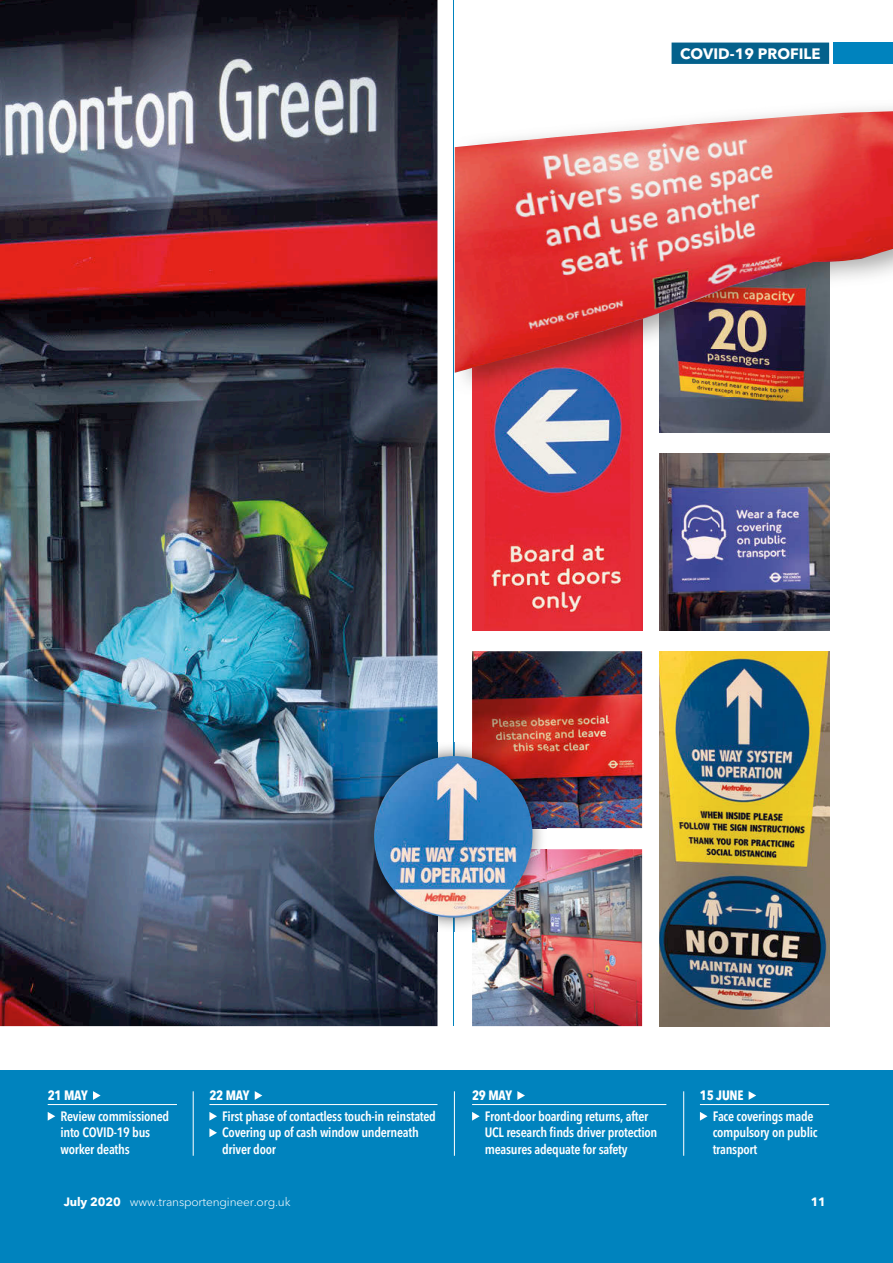
<style>
.page{position:relative;width:893px;height:1263px;background:#fff}
.page>*{position:absolute;margin:0;border:0;box-sizing:border-box;transform-origin:0 0}
.t1{font:700 15px "Avenir Next LT Pro";color:#fff}
.t2{font:600 condensed 13.5px/16.5px "Avenir Next LT Pro";letter-spacing:-.02em;color:#fff}
.t3{font:700 condensed 13.5px "Avenir Next LT Pro";letter-spacing:-.02em;color:#fff}
.t4{font:300 12px "Avenir Next LT Pro";letter-spacing:-.015em;color:#fff}
.t5{font:700 12px "Avenir Next LT Pro";color:#fff}
.s1{font-weight:700}
</style>
<div class="page">
<div style="left:0;top:1071px;width:893px;height:192px;background:#0083be"></div>
<div style="left:833px;top:43px;width:60px;height:21px;background:#0083be"></div>
<div style="left:672px;top:43px;width:157px;height:21px;background:#04618c"></div>
<img style="left:0;top:0;width:437px;height:1026px">
<hr style="left:48px;top:1104px;width:129px;height:1px;background:#fff">
<svg style="left:93px;top:1091px;width:8px;height:9px"></svg>
<svg style="left:48px;top:1112px;width:7px;height:9px"></svg>
<hr style="left:209px;top:1104px;width:228px;height:1px;background:#fff">
<svg style="left:255px;top:1091px;width:7px;height:9px"></svg>
<svg style="left:209px;top:1112px;width:8px;height:9px"></svg>
<svg style="left:209px;top:1128px;width:8px;height:9px"></svg>
<hr style="left:472px;top:1104px;width:194px;height:1px;background:#fff">
<svg style="left:517px;top:1091px;width:8px;height:9px"></svg>
<svg style="left:472px;top:1112px;width:8px;height:9px"></svg>
<hr style="left:700px;top:1104px;width:129px;height:1px;background:#fff">
<svg style="left:749px;top:1091px;width:7px;height:9px"></svg>
<svg style="left:700px;top:1112px;width:7px;height:9px"></svg>
<hr style="left:193px;top:1091px;width:1px;height:65px;background:#fff">
<hr style="left:454px;top:1091px;width:1px;height:65px;background:#fff">
<hr style="left:683px;top:1091px;width:1px;height:65px;background:#fff">
<hr style="left:453px;top:0;width:1px;height:1026px;background:#0083be">
<img style="left:659px;top:453px;width:170px;height:177px">
<img style="left:472px;top:396px;width:170px;height:234px">
<img style="left:659px;top:651px;width:170px;height:375px">
<img style="left:659px;top:396px;width:170px;height:36px">
<img style="left:472px;top:849px;width:170px;height:177px">
<img style="left:454px;top:107px;width:439px;height:289px">
<img style="left:817px;top:111px;width:76px;height:4px">
<img style="left:472px;top:651px;width:170px;height:177px">
<img style="left:360px;top:742px;width:187px;height:190px">
<img style="left:453px;top:742px;width:1px;height:190px">
<img style="left:472px;top:849px;width:75px;height:83px">
<img style="left:472px;top:742px;width:75px;height:86px">
<img style="left:374px;top:756px;width:158px;height:162px">
<p class="t1" style="left:680px;top:44px;width:142px">COVID-19 PROFILE</p>
<p class="t3" style="left:48px;top:1087px;width:42px">21 MAY</p>
<p class="t2" style="left:60px;top:1107px;width:110px">Review commissioned into COVID-19 bus worker deaths</p>
<p class="t3" style="left:209px;top:1087px;width:42px">22 MAY</p>
<p class="t2" style="left:222px;top:1107px;width:215px">First phase of contactless touch-in reinstated<br>Covering up of cash window underneath driver door</p>
<p class="t3" style="left:472px;top:1087px;width:42px">29 MAY</p>
<p class="t2" style="left:485px;top:1107px;width:174px">Front-door boarding returns, after<br>UCL research finds driver protection measures adequate for safety</p>
<p class="t3" style="left:700px;top:1087px;width:45px">15 JUNE</p>
<p class="t2" style="left:713px;top:1107px;width:106px">Face coverings made compulsory on public transport</p>
<p class="t4" style="left:64px;top:1195px;width:228px"><span class="s1">July 2020</span> www.transportengineer.org.uk</p>
<p class="t5" style="left:811px;top:1194px;width:17px">11</p>
</div>
